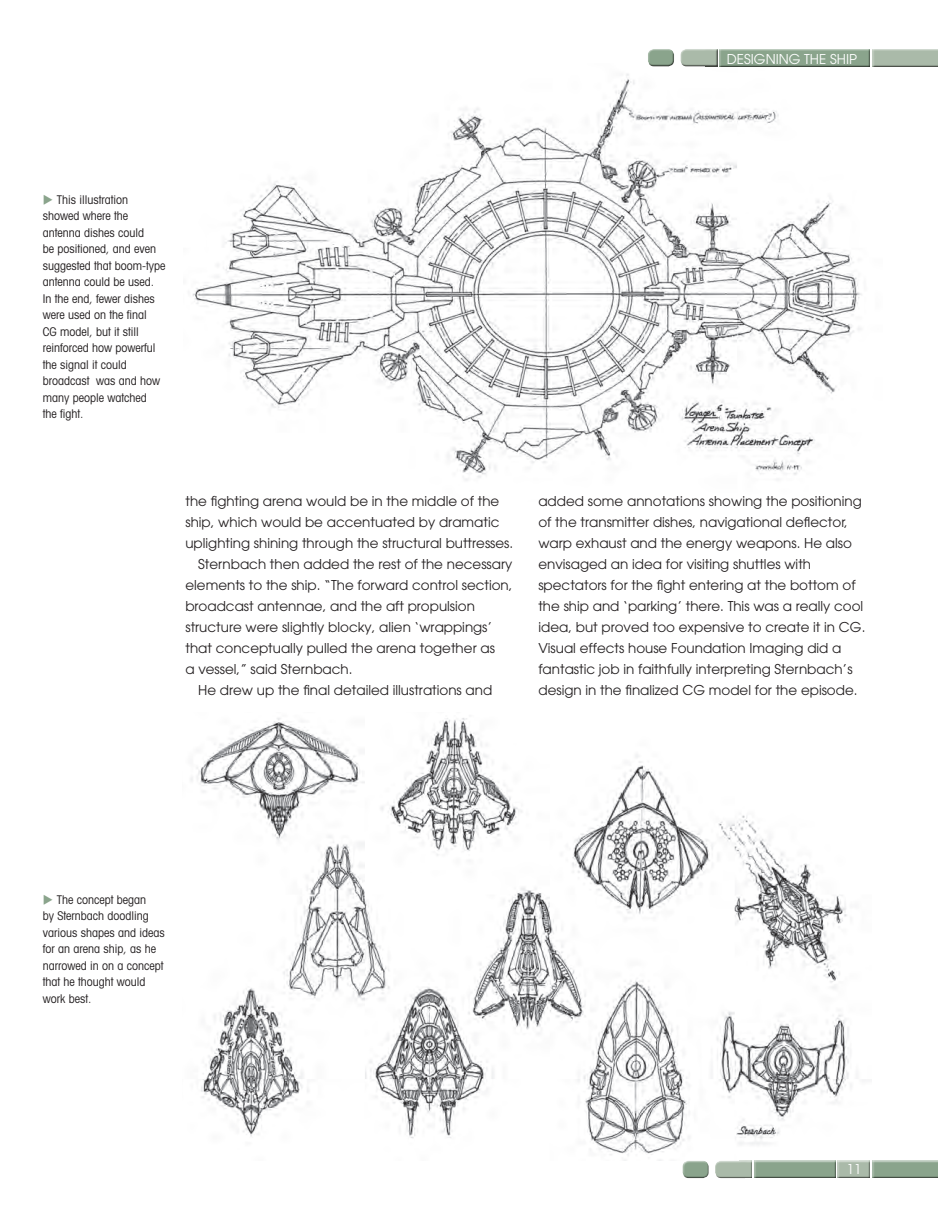
<style>
.page{position:relative;width:938px;height:1213px;background:#fff}
.page>*{position:absolute;margin:0;border:0;box-sizing:border-box;transform-origin:0 0}
.t1{font:13.5px/21px "Avant Garde LT";color:#231f20}
.t2{font:13.5px "Avant Garde";color:#fff}
.t3{font:condensed 12px/16.5px "Avant Garde LT";color:#231f20}
.s1{color:#8aa48c}
</style>
<div class="page">
<img style="left:190px;top:718px;width:662px;height:438px">
<img style="left:193px;top:63px;width:669px;height:418px">
<div style="left:713px;top:1159px;width:40px;height:19px;background:#231f20;opacity:.75"></div>
<div style="left:754px;top:1159px;width:84px;height:19px;background:#231f20;opacity:.75"></div>
<div style="left:836px;top:1159px;width:36px;height:19px;background:#231f20;opacity:.75"></div>
<div style="left:871px;top:1159px;width:67px;height:19px;background:#231f20;opacity:.75"></div>
<div style="left:682px;top:1158px;width:28px;height:18px;background:#fff;opacity:.75"></div>
<div style="left:682px;top:1162px;width:29px;height:16px;background:#231f20;opacity:.75"></div>
<div style="left:678px;top:47px;width:41px;height:17px;background:#fff"></div>
<div style="left:679px;top:48px;width:40px;height:18px;background:#231f20;opacity:.75"></div>
<div style="left:720px;top:48px;width:153px;height:19px;background:#231f20;opacity:.75"></div>
<div style="left:871px;top:48px;width:67px;height:19px;background:#231f20;opacity:.75"></div>
<div style="left:647px;top:47px;width:29px;height:17px;background:#fff;opacity:.75"></div>
<div style="left:647px;top:50px;width:30px;height:17px;background:#231f20;opacity:.75"></div>
<p class="t2" style="left:727px;top:51px;width:132px">DESIGNING THE SHIP</p>
<p class="t3" style="left:43px;top:191px;width:124px"><span class="s1">◆</span> This illustration showed where the antenna dishes could<br>be positioned, and even suggested that boom-type antenna could be used.<br>In the end, fewer dishes were used on the final<br>CG model, but it still reinforced how powerful the signal it could broadcast was and how many people watched<br>the fight.</p>
<p class="t1" style="left:185px;top:490px;width:315px">the fighting arena would be in the middle of the</p>
<p class="t1" style="left:185px;top:511px;width:316px">ship, which would be accentuated by dramatic</p>
<p class="t1" style="left:185px;top:532px;width:329px">uplighting shining through the structural buttresses.</p>
<p class="t1" style="left:198px;top:553px;width:316px">Sternbach then added the rest of the necessary</p>
<p class="t1" style="left:185px;top:574px;width:329px">elements to the ship. “The forward control section,</p>
<p class="t1" style="left:185px;top:595px;width:291px">broadcast antennae, and the aft propulsion</p>
<p class="t1" style="left:185px;top:616px;width:308px">structure were slightly blocky, alien ‘wrappings’</p>
<p class="t1" style="left:185px;top:637px;width:311px">that conceptually pulled the arena together as</p>
<p class="t1" style="left:185px;top:658px;width:169px">a vessel,” said Sternbach.</p>
<p class="t1" style="left:198px;top:679px;width:296px">He drew up the final detailed illustrations and</p>
<p class="t1" style="left:538px;top:490px;width:329px">added some annotations showing the positioning of the transmitter dishes, navigational deflector, warp exhaust and the energy weapons. He also envisaged an idea for visiting shuttles with spectators for the fight entering at the bottom of the ship and ‘parking’ there. This was a really cool idea, but proved too expensive to create it in CG.<br>Visual effects house Foundation Imaging did a fantastic job in faithfully interpreting Sternbach’s design in the finalized CG model for the episode.</p>
<p class="t3" style="left:43px;top:890px;width:123px"><span class="s1">◆</span> The concept began<br>by Sternbach doodling various shapes and ideas for an arena ship, as he narrowed in on a concept that he thought would work best.</p>
<p class="t2" style="left:847px;top:1161px;width:16px">11</p>
</div>
